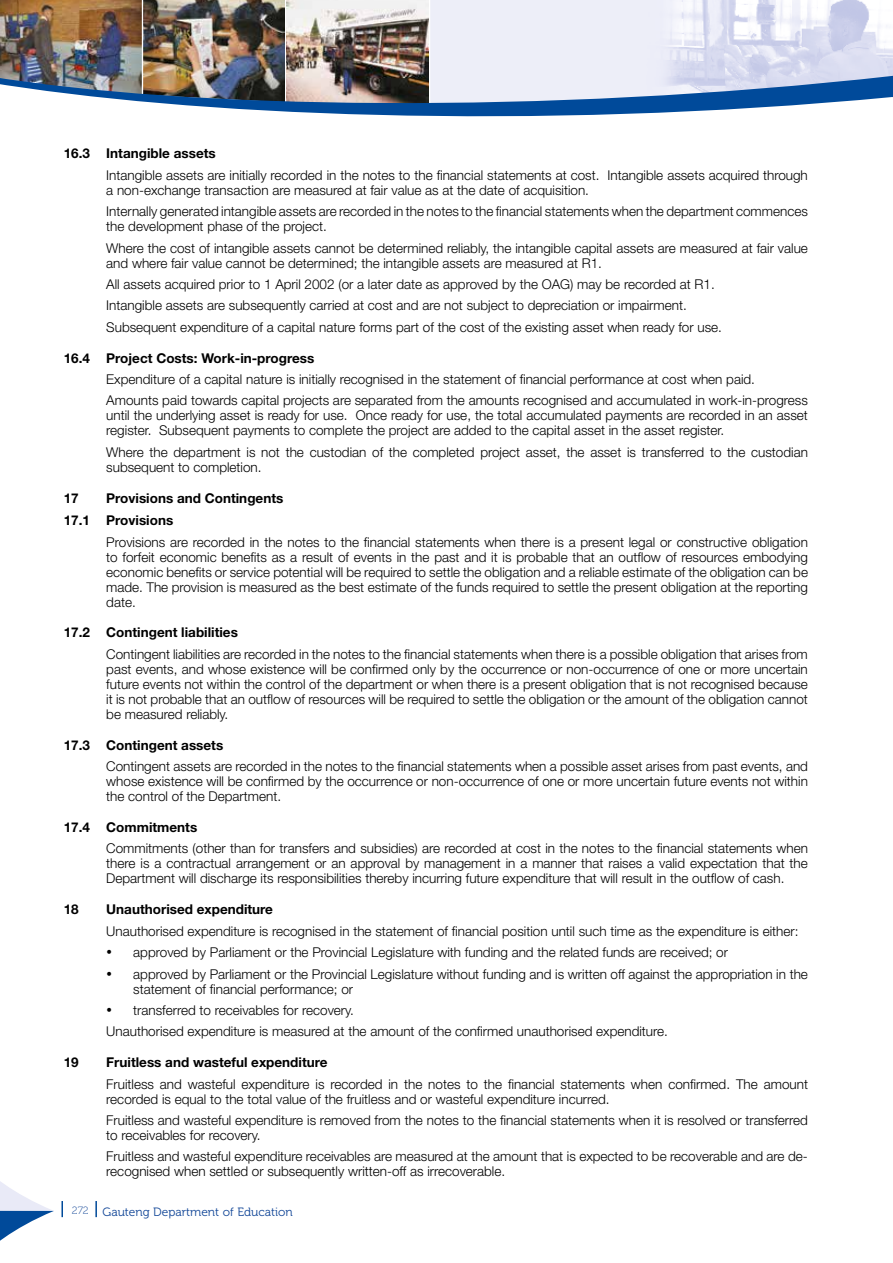
<style>
.page{position:relative;width:893px;height:1263px;background:#fff}
.page>*{position:absolute;margin:0;border:0;box-sizing:border-box;transform-origin:0 0}
.t1{font:300 13.5px/15px "Helvetica Neue LT Std";color:#000}
.t2{font:700 13.5px/22.4px "Helvetica Neue LT Std";color:#000}
.t3{font:12px "Museo 300";color:#0f4496}
.t4{font:12px "Museo 300";letter-spacing:.03em;color:#004a9a}
.s1{font-family:"Museo 700";color:#8f7949}
</style>
<div class="page">
<img style="left:143px;top:0;width:142px;height:74px">
<img style="left:287px;top:0;width:142px;height:74px">
<svg style="left:430px;top:0;width:463px;height:74px;background:#e7e8f5"></svg>
<img style="left:0;top:0;width:142px;height:74px">
<img style="left:0;top:74px;width:893px;height:43px">
<svg style="left:0;top:1181px;width:54px;height:60px"></svg>
<svg style="left:61px;top:1201px;width:2px;height:16px"></svg>
<svg style="left:95px;top:1201px;width:2px;height:16px"></svg>
<p class="t2" style="left:64px;top:142px;width:153px">16.3 Intangible assets</p>
<p class="t1" style="left:106px;top:167px;width:703px">Intangible assets are initially recorded in the notes to the financial statements at cost. Intangible assets acquired through a non-exchange transaction are measured at fair value as at the date of acquisition.</p>
<p class="t1" style="left:106px;top:204px;width:703px">Internally generated intangible assets are recorded in the notes to the financial statements when the department commences the development phase of the project.</p>
<p class="t1" style="left:106px;top:240px;width:703px">Where the cost of intangible assets cannot be determined reliably, the intangible capital assets are measured at fair value and where fair value cannot be determined; the intangible assets are measured at R1.</p>
<p class="t1" style="left:106px;top:273px;width:617px;line-height:21.5px">All assets acquired prior to 1 April 2002 (or a later date as approved by the OAG) may be recorded at R1.<br>Intangible assets are subsequently carried at cost and are not subject to depreciation or impairment.<br>Subsequent expenditure of a capital nature forms part of the cost of the existing asset when ready for use.</p>
<p class="t2" style="left:64px;top:346px;width:252px">16.4 Project Costs: Work-in-progress</p>
<p class="t1" style="left:106px;top:368px;width:703px;line-height:21.5px">Expenditure of a capital nature is initially recognised in the statement of financial performance at cost when paid.<br>Amounts paid towards capital projects are separated from the amounts recognised and accumulated in work-in-progress</p>
<p class="t1" style="left:106px;top:408px;width:703px">until the underlying asset is ready for use. Once ready for use, the total accumulated payments are recorded in an asset register. Subsequent payments to complete the project are added to the capital asset in the asset register.</p>
<p class="t1" style="left:106px;top:444px;width:703px">Where the department is not the custodian of the completed project asset, the asset is transferred to the custodian subsequent to completion.</p>
<p class="t2" style="left:64px;top:486px;width:17px">17</p>
<p class="t2" style="left:64px;top:486px;width:221px;text-indent:43px">Provisions and Contingents<br>17.1 Provisions</p>
<p class="t1" style="left:106px;top:534px;width:703px;text-align:justify">Provisions are recorded in the notes to the financial statements when there is a present legal or constructive obligation to forfeit economic benefits as a result of events in the past and it is probable that an outflow of resources embodying economic benefits or service potential will be required to settle the obligation and a reliable estimate of the obligation can be made. The provision is measured as the best estimate of the funds required to settle the present obligation at the reporting date.</p>
<p class="t2" style="left:64px;top:621px;width:176px">17.2 Contingent liabilities</p>
<p class="t1" style="left:106px;top:646px;width:703px;text-align:justify">Contingent liabilities are recorded in the notes to the financial statements when there is a possible obligation that arises from past events, and whose existence will be confirmed only by the occurrence or non-occurrence of one or more uncertain future events not within the control of the department or when there is a present obligation that is not recognised because it is not probable that an outflow of resources will be required to settle the obligation or the amount of the obligation cannot be measured reliably.</p>
<p class="t2" style="left:64px;top:733px;width:161px">17.3 Contingent assets</p>
<p class="t1" style="left:106px;top:758px;width:703px;text-align:justify">Contingent assets are recorded in the notes to the financial statements when a possible asset arises from past events, and whose existence will be confirmed by the occurrence or non-occurrence of one or more uncertain future events not within the control of the Department.</p>
<p class="t2" style="left:64px;top:816px;width:135px">17.4 Commitments</p>
<p class="t1" style="left:106px;top:841px;width:703px;text-align:justify">Commitments (other than for transfers and subsidies) are recorded at cost in the notes to the financial statements when there is a contractual arrangement or an approval by management in a manner that raises a valid expectation that the Department will discharge its responsibilities thereby incurring future expenditure that will result in the outflow of cash.</p>
<p class="t2" style="left:64px;top:898px;width:17px">18</p>
<p class="t2" style="left:106px;top:898px;width:168px">Unauthorised expenditure</p>
<p class="t1" style="left:106px;top:923px;width:694px">Unauthorised expenditure is recognised in the statement of financial position until such time as the expenditure is either:</p>
<p class="t1" style="left:106px;top:944px;width:623px">• approved by Parliament or the Provincial Legislature with funding and the related funds are received; or</p>
<p class="t1" style="left:133px;top:966px;width:676px;text-indent:-27px">• approved by Parliament or the Provincial Legislature without funding and is written off against the appropriation in the statement of financial performance; or</p>
<p class="t1" style="left:106px;top:999px;width:563px;line-height:21.5px">• transferred to receivables for recovery.<br>Unauthorised expenditure is measured at the amount of the confirmed unauthorised expenditure.</p>
<p class="t2" style="left:64px;top:1051px;width:17px">19</p>
<p class="t2" style="left:106px;top:1051px;width:223px">Fruitless and wasteful expenditure</p>
<p class="t1" style="left:106px;top:1076px;width:703px">Fruitless and wasteful expenditure is recorded in the notes to the financial statements when confirmed. The amount recorded is equal to the total value of the fruitless and or wasteful expenditure incurred.</p>
<p class="t1" style="left:106px;top:1112px;width:703px">Fruitless and wasteful expenditure is removed from the notes to the financial statements when it is resolved or transferred to receivables for recovery.</p>
<p class="t1" style="left:106px;top:1149px;width:703px">Fruitless and wasteful expenditure receivables are measured at the amount that is expected to be recoverable and are de&shy;recognised when settled or subsequently written-off as irrecoverable.</p>
<p class="t3" style="left:72px;top:1205px;width:222px"><sup>272</sup> Gauteng Department of Education</p>
<p class="t4" style="left:103px;top:1207px;width:215px">Annual Performance Plan <span class="s1">2019/2020</span></p>
</div>
